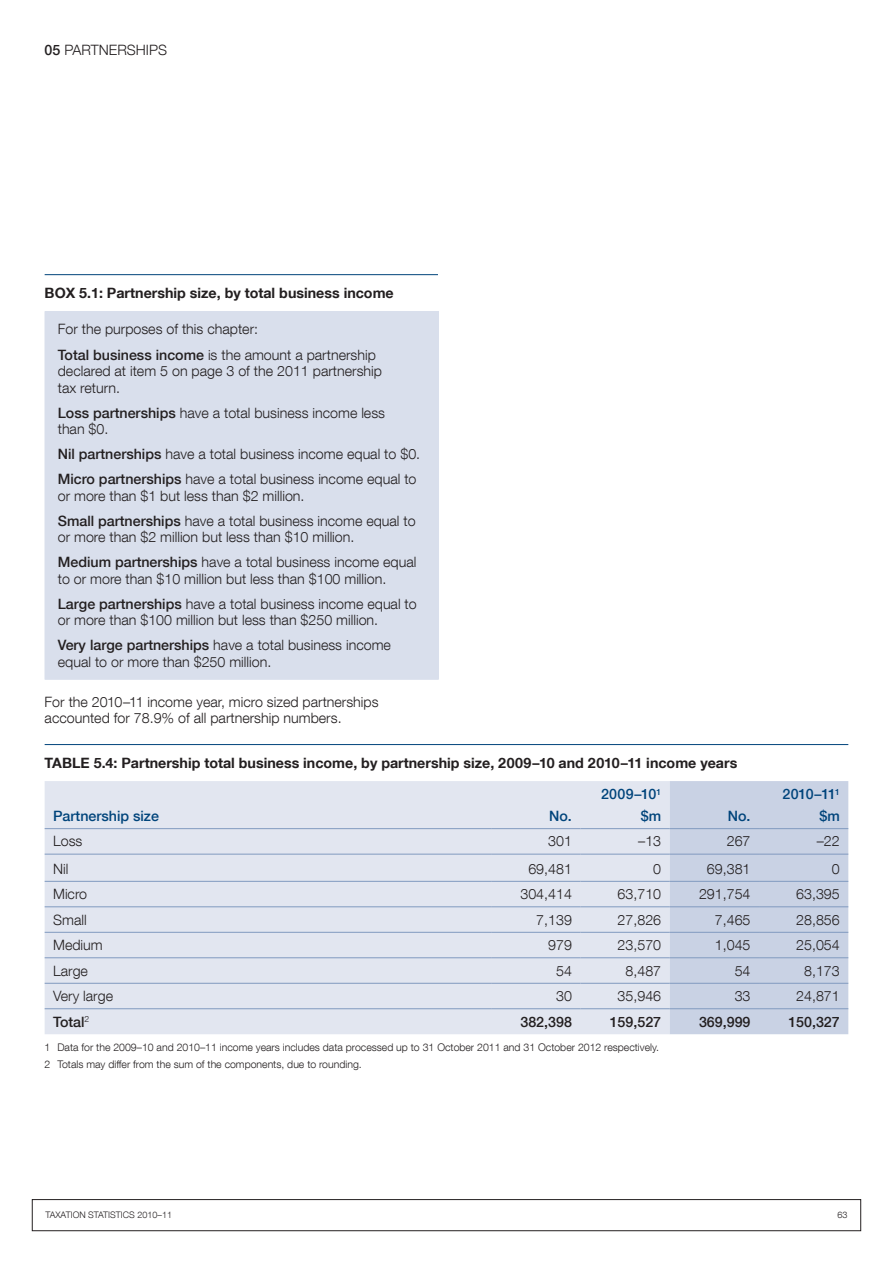
<style>
.page{position:relative;width:893px;height:1263px;background:#fff}
.page>*{position:absolute;margin:0;border:0;box-sizing:border-box;transform-origin:0 0}
.Body{font:300 14.25px/16.5px "Helvetica Neue LT Com";color:#231f20}
.Item_head{font:700 14.25px "Helvetica Neue LT Com";color:#231f20}
.Table_body_right{font:300 14.25px "Helvetica Neue LT Com";color:#231f20}
.Table_body{font:300 14.25px "Helvetica Neue LT Com";color:#231f20}
.Table_body_right-2{font:500 14.25px "Helvetica Neue LT Com";color:#231f20}
.Table_column_head_ri{font:500 14.25px "Helvetica Neue LT Com";color:#00447b}
.Table_column_head{font:500 14.25px "Helvetica Neue LT Com";color:#00447b}
.Table_body-2{font:500 14.25px "Helvetica Neue LT Com";color:#231f20}
.Footnote{font:300 10.5px "Helvetica Neue LT Com";color:#231f20}
.t1{font:300 9px "Helvetica Neue LT Com";color:#231f20}
.s1{font-weight:500}
</style>
<div class="page">
<div style="left:32px;top:1199px;width:829px;height:32px;border:1px solid #231f20"></div>
<hr style="left:45px;top:274px;width:393px;height:1px;background:#00447b">
<div style="left:45px;top:312px;width:393px;height:367px;background:#d9dfec"></div>
<hr style="left:45px;top:311px;width:394px;height:1px;background:#d9dfec">
<hr style="left:438px;top:312px;width:1px;height:367px;background:#d9dfec">
<hr style="left:45px;top:679px;width:394px;height:1px;background:#d9dfec">
<hr style="left:45px;top:744px;width:803px;height:1px;background:#00447b">
<div style="left:45px;top:781px;width:625px;height:253px;background:#e2e6f0"></div>
<div style="left:670px;top:781px;width:178px;height:253px;background:#c9d2e4"></div>
<hr style="left:45px;top:828px;width:446px;height:1px;background:#819abf">
<hr style="left:491px;top:828px;width:89px;height:1px;background:#819abf">
<hr style="left:580px;top:828px;width:90px;height:1px;background:#819abf">
<hr style="left:670px;top:828px;width:89px;height:1px;background:#819abf">
<hr style="left:759px;top:828px;width:89px;height:1px;background:#819abf">
<hr style="left:45px;top:854px;width:446px;height:1px;background:#819abf">
<hr style="left:491px;top:854px;width:89px;height:1px;background:#819abf">
<hr style="left:580px;top:854px;width:90px;height:1px;background:#819abf">
<hr style="left:670px;top:854px;width:89px;height:1px;background:#819abf">
<hr style="left:759px;top:854px;width:89px;height:1px;background:#819abf">
<hr style="left:45px;top:881px;width:446px;height:1px;background:#819abf">
<hr style="left:491px;top:881px;width:89px;height:1px;background:#819abf">
<hr style="left:580px;top:881px;width:90px;height:1px;background:#819abf">
<hr style="left:670px;top:881px;width:89px;height:1px;background:#819abf">
<hr style="left:759px;top:881px;width:89px;height:1px;background:#819abf">
<hr style="left:45px;top:906px;width:446px;height:1px;background:#819abf">
<hr style="left:491px;top:906px;width:89px;height:1px;background:#819abf">
<hr style="left:580px;top:906px;width:90px;height:1px;background:#819abf">
<hr style="left:670px;top:906px;width:89px;height:1px;background:#819abf">
<hr style="left:759px;top:906px;width:89px;height:1px;background:#819abf">
<hr style="left:45px;top:932px;width:446px;height:1px;background:#819abf">
<hr style="left:491px;top:932px;width:89px;height:1px;background:#819abf">
<hr style="left:580px;top:932px;width:90px;height:1px;background:#819abf">
<hr style="left:670px;top:932px;width:89px;height:1px;background:#819abf">
<hr style="left:759px;top:932px;width:89px;height:1px;background:#819abf">
<hr style="left:45px;top:957px;width:446px;height:1px;background:#819abf">
<hr style="left:491px;top:957px;width:89px;height:1px;background:#819abf">
<hr style="left:580px;top:957px;width:90px;height:1px;background:#819abf">
<hr style="left:670px;top:957px;width:89px;height:1px;background:#819abf">
<hr style="left:759px;top:957px;width:89px;height:1px;background:#819abf">
<hr style="left:45px;top:983px;width:446px;height:1px;background:#819abf">
<hr style="left:491px;top:983px;width:89px;height:1px;background:#819abf">
<hr style="left:580px;top:983px;width:90px;height:1px;background:#819abf">
<hr style="left:670px;top:983px;width:89px;height:1px;background:#819abf">
<hr style="left:759px;top:983px;width:89px;height:1px;background:#819abf">
<hr style="left:45px;top:1008px;width:446px;height:1px;background:#819abf">
<hr style="left:491px;top:1008px;width:89px;height:1px;background:#819abf">
<hr style="left:580px;top:1008px;width:90px;height:1px;background:#819abf">
<hr style="left:670px;top:1008px;width:89px;height:1px;background:#819abf">
<hr style="left:759px;top:1008px;width:89px;height:1px;background:#819abf">
<p class="Body" style="left:45px;top:41px;width:123px"><span class="s1">05</span> PARTNERSHIPS</p>
<p class="Item_head" style="left:45px;top:284px;width:351px">BOX 5.1: Partnership size, by total business income</p>
<p class="Body" style="left:58px;top:321px;width:202px">For the purposes of this chapter:</p>
<p class="Body" style="left:58px;top:346px;width:326px"><span class="s1">Total business income</span> is the amount a partnership declared at item 5 on page 3 of the 2011 partnership tax return.</p>
<p class="Body" style="left:58px;top:404px;width:329px"><span class="s1">Loss partnerships</span> have a total business income less than $0.</p>
<p class="Body" style="left:58px;top:445px;width:364px"><span class="s1">Nil partnerships</span> have a total business income equal to $0.</p>
<p class="Body" style="left:58px;top:470px;width:360px"><span class="s1">Micro partnerships</span> have a total business income equal to or more than $1 but less than $2 million.</p>
<p class="Body" style="left:58px;top:512px;width:359px"><span class="s1">Small partnerships</span> have a total business income equal to or more than $2 million but less than $10 million.</p>
<p class="Body" style="left:58px;top:553px;width:360px"><span class="s1">Medium partnerships</span> have a total business income equal to or more than $10 million but less than $100 million.</p>
<p class="Body" style="left:58px;top:595px;width:360px"><span class="s1">Large partnerships</span> have a total business income equal to or more than $100 million but less than $250 million.</p>
<p class="Body" style="left:58px;top:636px;width:335px"><span class="s1">Very large partnerships</span> have a total business income equal to or more than $250 million.</p>
<p class="Body" style="left:45px;top:693px;width:335px">For the 2010–11 income year, micro sized partnerships accounted for 78.9% of all partnership numbers.</p>
<p class="Item_head" style="left:45px;top:754px;width:694px">TABLE 5.4: Partnership total business income, by partnership size, 2009–10 and 2010–11 income years</p>
<p class="Table_column_head" style="left:53px;top:807px;width:107px">Partnership size</p>
<p class="Table_column_head_ri" style="left:601px;top:785px;width:62px">2009–10<sup>1</sup></p>
<p class="Table_column_head_ri" style="left:782px;top:785px;width:59px">2010–11<sup>1</sup></p>
<p class="Table_column_head_ri" style="left:549px;top:807px;width:24px">No.</p>
<p class="Table_column_head_ri" style="left:641px;top:807px;width:22px">$m</p>
<p class="Table_column_head_ri" style="left:728px;top:807px;width:24px">No.</p>
<p class="Table_column_head_ri" style="left:819px;top:807px;width:22px">$m</p>
<p class="Table_body" style="left:53px;top:833px;width:31px">Loss</p>
<p class="Table_body_right" style="left:548px;top:833px;width:25px">301</p>
<p class="Table_body_right" style="left:638px;top:833px;width:24px">–13</p>
<p class="Table_body_right" style="left:727px;top:833px;width:25px">267</p>
<p class="Table_body_right" style="left:817px;top:833px;width:24px">–22</p>
<p class="Table_body" style="left:53px;top:860px;width:17px">Nil</p>
<p class="Table_body_right" style="left:528px;top:860px;width:45px">69,481</p>
<p class="Table_body_right" style="left:653px;top:860px;width:9px">0</p>
<p class="Table_body_right" style="left:707px;top:860px;width:45px">69,381</p>
<p class="Table_body_right" style="left:832px;top:860px;width:9px">0</p>
<p class="Table_body" style="left:53px;top:885px;width:36px">Micro</p>
<p class="Table_body_right" style="left:520px;top:885px;width:53px">304,414</p>
<p class="Table_body_right" style="left:618px;top:885px;width:45px">63,710</p>
<p class="Table_body_right" style="left:699px;top:885px;width:53px">291,754</p>
<p class="Table_body_right" style="left:796px;top:885px;width:45px">63,395</p>
<p class="Table_body" style="left:53px;top:911px;width:35px">Small</p>
<p class="Table_body_right" style="left:536px;top:911px;width:37px">7,139</p>
<p class="Table_body_right" style="left:618px;top:911px;width:45px">27,826</p>
<p class="Table_body_right" style="left:715px;top:911px;width:37px">7,465</p>
<p class="Table_body_right" style="left:796px;top:911px;width:45px">28,856</p>
<p class="Table_body" style="left:53px;top:936px;width:51px">Medium</p>
<p class="Table_body_right" style="left:548px;top:936px;width:25px">979</p>
<p class="Table_body_right" style="left:618px;top:936px;width:45px">23,570</p>
<p class="Table_body_right" style="left:715px;top:936px;width:37px">1,045</p>
<p class="Table_body_right" style="left:796px;top:936px;width:45px">25,054</p>
<p class="Table_body" style="left:53px;top:962px;width:36px">Large</p>
<p class="Table_body_right" style="left:556px;top:962px;width:17px">54</p>
<p class="Table_body_right" style="left:626px;top:962px;width:37px">8,487</p>
<p class="Table_body_right" style="left:735px;top:962px;width:17px">54</p>
<p class="Table_body_right" style="left:804px;top:962px;width:37px">8,173</p>
<p class="Table_body" style="left:53px;top:987px;width:61px">Very large</p>
<p class="Table_body_right" style="left:556px;top:987px;width:17px">30</p>
<p class="Table_body_right" style="left:618px;top:987px;width:45px">35,946</p>
<p class="Table_body_right" style="left:735px;top:987px;width:17px">33</p>
<p class="Table_body_right" style="left:796px;top:987px;width:45px">24,871</p>
<p class="Table_body-2" style="left:53px;top:1013px;width:38px">Total<sup>2</sup></p>
<p class="Table_body_right-2" style="left:520px;top:1013px;width:53px">382,398</p>
<p class="Table_body_right-2" style="left:610px;top:1013px;width:53px">159,527</p>
<p class="Table_body_right-2" style="left:699px;top:1013px;width:53px">369,999</p>
<p class="Table_body_right-2" style="left:788px;top:1013px;width:53px">150,327</p>
<p class="Footnote" style="left:45px;top:1041px;width:616px">1 Data for the 2009–10 and 2010–11 income years includes data processed up to 31 October 2011 and 31 October 2012 respectively.</p>
<p class="Footnote" style="left:45px;top:1058px;width:319px">2 Totals may differ from the sum of the components, due to rounding.</p>
<p class="t1" style="left:45px;top:1210px;width:128px">Taxatio n statistics 2010–11</p>
<p class="t1" style="left:838px;top:1210px;width:12px">63</p>
</div>
